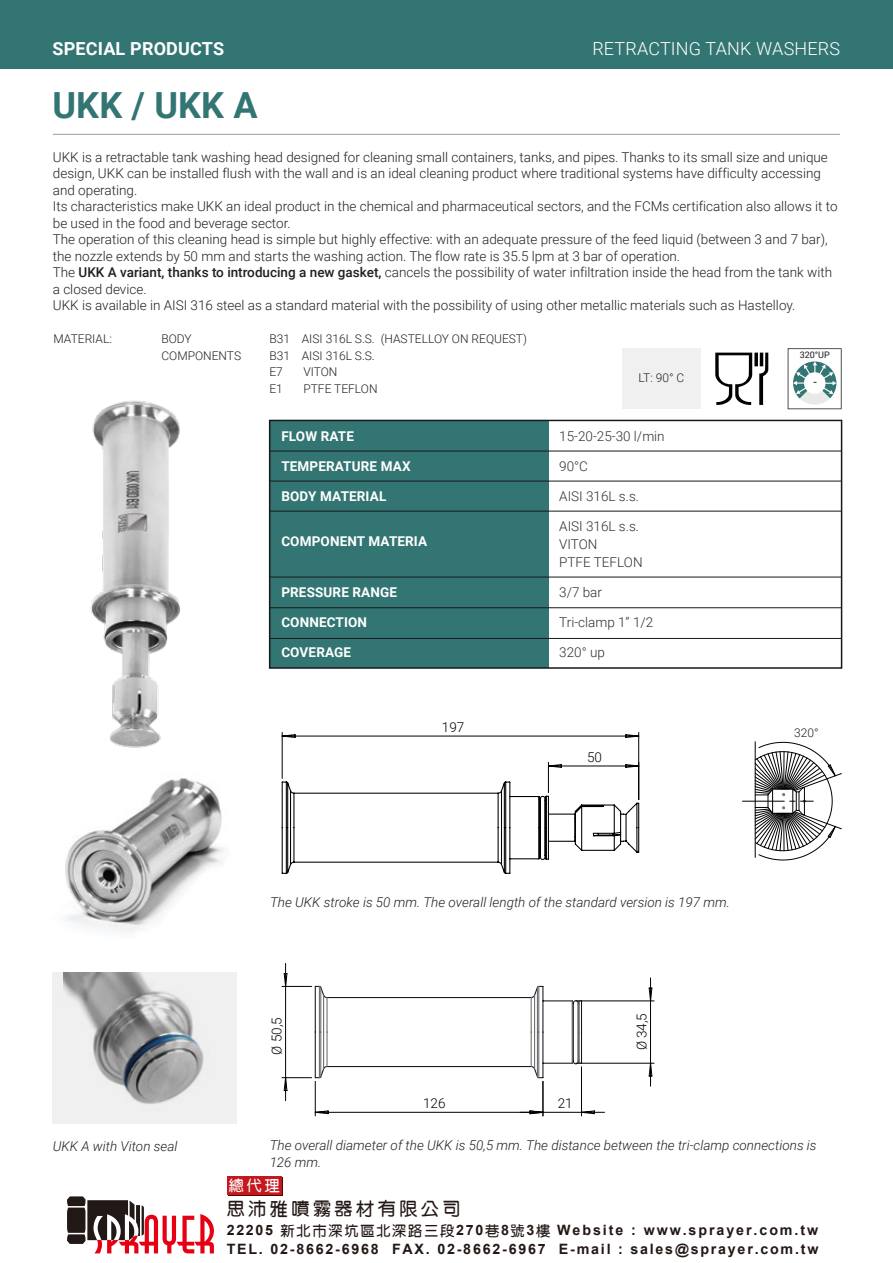
<style>
.page{position:relative;width:893px;height:1263px;background:#fff}
.page>*{position:absolute;margin:0;border:0;box-sizing:border-box;transform-origin:0 0}
.t1{font:700 36px "Roboto";letter-spacing:.005em;color:#327573}
.t2{font:300 18px "Roboto";letter-spacing:.01em;color:#fff}
.t3{font:700 18px "Roboto";letter-spacing:.01em;color:#fff}
.t4{font:18px "DF Yuan W7 WIN BF";letter-spacing:.2em;color:#221815}
.t5{font:15px "DF Yuan W7 WIN BF";color:#fff}
.t6{font:700 14.25px/19.5px "Arial";letter-spacing:.125em;color:#221815}
.t7{font:300 13.5px/16.5px "Roboto";color:#231f20}
.t8{font:italic 300 13.5px/16.5px "Roboto";color:#231f20}
.t9{font:300 13.5px/18px "Roboto";color:#2f2f2f}
.t10{font:700 13.5px "Roboto";letter-spacing:.01em;color:#fff}
.t11{font:300 13.5px "Roboto";color:#010101}
.t12{font:300 12px/16.5px "Roboto";color:#231f20}
.t13{font:12px "Roboto";color:#181c1f}
.t14{font:9px "Roboto";color:#181c1f}
.s1{font-weight:500}
.s2{font-family:"DF Yuan W7 WIN BF";font-weight:400}
</style>
<div class="page">
<div style="left:0;top:0;width:893px;height:68px;background:#327573"></div>
<img style="left:65px;top:778px;width:159px;height:153px">
<hr style="left:53px;top:134px;width:787px;height:1px;background:#9a9a9a">
<svg style="left:788px;top:348px;width:53px;height:61px"></svg>
<img style="left:90px;top:400px;width:90px;height:348px">
<svg style="left:742px;top:742px;width:100px;height:119px"></svg>
<div style="left:270px;top:420px;width:279px;height:248px;background:#327573"></div>
<div style="left:269px;top:420px;width:573px;height:249px;border:2px solid #18171c"></div>
<hr style="left:270px;top:577px;width:571px;height:1px;background:#18171c">
<hr style="left:270px;top:638px;width:571px;height:1px;background:#18171c">
<hr style="left:270px;top:451px;width:571px;height:1px;background:#18171c">
<hr style="left:270px;top:481px;width:571px;height:1px;background:#18171c">
<hr style="left:270px;top:511px;width:571px;height:1px;background:#18171c">
<hr style="left:270px;top:607px;width:571px;height:1px;background:#18171c">
<svg style="left:281px;top:732px;width:359px;height:142px"></svg>
<svg style="left:281px;top:963px;width:374px;height:138px"></svg>
<svg style="left:314px;top:985px;width:291px;height:132px"></svg>
<svg style="left:715px;top:353px;width:53px;height:52px"></svg>
<div style="left:622px;top:349px;width:79px;height:60px;background:#f1f0f0"></div>
<div style="left:53px;top:973px;width:184px;height:151px;background:#f1f0f0"></div>
<img style="left:63px;top:973px;width:141px;height:131px">
<div style="left:228px;top:1177px;width:55px;height:19px;background:#c5171e"></div>
<div style="left:227px;top:1176px;width:55px;height:18px;background:#c5171e"></div>
<svg style="left:67px;top:1196px;width:147px;height:57px"></svg>
<h2 class="t3" style="left:52px;top:36px;width:173px">SPECIAL PRODUCTS</h2>
<h1 class="t1" style="left:52px;top:80px;width:207px">UKK / UKK A</h1>
<h2 class="t2" style="left:592px;top:36px;width:249px">RETRACTING TANK WASHERS</h2>
<p class="t7" style="left:53px;top:148px;width:786px">UKK is a retractable tank washing head designed for cleaning small containers, tanks, and pipes. Thanks to its small size and unique design, UKK can be installed flush with the wall and is an ideal cleaning product where traditional systems have difficulty accessing and operating.<br>Its characteristics make UKK an ideal product in the chemical and pharmaceutical sectors, and the FCMs certification also allows it to be used in the food and beverage sector.<br>The operation of this cleaning head is simple but highly effective: with an adequate pressure of the feed liquid (between 3 and 7 bar), the nozzle extends by 50 mm and starts the washing action. The flow rate is 35.5 lpm at 3 bar of operation.<br>The <span class="s1">UKK A variant, thanks to introducing a new gasket,</span> cancels the possibility of water infiltration inside the head from the tank with a closed device.<br>UKK is available in AISI 316 steel as a standard material with the possibility of using other metallic materials such as Hastelloy.</p>
<p class="t12" style="left:53px;top:331px;width:60px">MATERIAL:</p>
<p class="t12" style="left:161px;top:331px;width:32px">BODY</p>
<p class="t12" style="left:269px;top:331px;width:259px">B31 AISI 316L S.S. (HASTELLOY ON REQUEST)</p>
<p class="t12" style="left:161px;top:347px;width:81px">COMPONENTS</p>
<p class="t12" style="left:269px;top:347px;width:107px">B31 AISI 316L S.S.<br>E7</p>
<p class="t12" style="left:303px;top:364px;width:36px">VITON</p>
<p class="t12" style="left:269px;top:380px;width:15px">E1</p>
<p class="t12" style="left:303px;top:380px;width:76px">PTFE TEFLON</p>
<p class="t10" style="left:281px;top:427px;width:74px">FLOW RATE</p>
<p class="t10" style="left:281px;top:457px;width:131px">TEMPERATURE MAX</p>
<p class="t10" style="left:281px;top:487px;width:106px">BODY MATERIAL</p>
<p class="t10" style="left:281px;top:532px;width:147px">COMPONENT MATERIA</p>
<p class="t10" style="left:281px;top:583px;width:117px">PRESSURE RANGE</p>
<p class="t10" style="left:281px;top:613px;width:87px">CONNECTION</p>
<p class="t10" style="left:281px;top:643px;width:71px">COVERAGE</p>
<p class="t11" style="left:442px;top:718px;width:24px">197</p>
<p class="t12" style="left:638px;top:369px;width:47px">LT: 90° C</p>
<p class="t9" style="left:559px;top:427px;width:107px">15-20-25-30 l/min</p>
<p class="t9" style="left:559px;top:457px;width:30px">90°C</p>
<p class="t9" style="left:559px;top:487px;width:81px">AISI 316L s.s.</p>
<p class="t9" style="left:559px;top:517px;width:85px">AISI 316L s.s.<br>VITON<br>PTFE TEFLON</p>
<p class="t9" style="left:559px;top:583px;width:44px">3/7 bar</p>
<p class="t9" style="left:559px;top:613px;width:96px">Tri-clamp 1” 1/2</p>
<p class="t9" style="left:559px;top:643px;width:47px">320° up</p>
<p class="t11" style="left:587px;top:748px;width:16px">50</p>
<p class="t8" style="left:270px;top:893px;width:461px">The UKK stroke is 50 mm. The overall length of the standard version is 197 mm.</p>
<p class="t11" style="left:267px;top:1055px;width:39px;rotate:-90deg">Ø 50,5</p>
<p class="t11" style="left:632px;top:1050px;width:39px;rotate:-90deg">Ø 34,5</p>
<p class="t14" style="left:800px;top:349px;width:32px">320°UP</p>
<p class="t13" style="left:813px;top:373px;width:5px">-</p>
<p class="t12" style="left:794px;top:724px;width:26px">320°</p>
<p class="t8" style="left:53px;top:1137px;width:126px">UKK A with Viton seal</p>
<p class="t11" style="left:423px;top:1094px;width:24px">126</p>
<p class="t11" style="left:558px;top:1094px;width:16px">21</p>
<p class="t8" style="left:270px;top:1137px;width:548px">The overall diameter of the UKK is 50,5 mm. The distance between the tri-clamp connections is<br>126 mm.</p>
<p class="t5" style="left:229px;top:1178px;width:52px">總代理</p>
<h2 class="t4" style="left:227px;top:1199px;width:235px">思沛雅噴霧器材有限公司</h2>
<p class="t6" style="left:227px;top:1220px;width:593px">22205 <span class="s2">新北市深坑區北深路三段</span>270<span class="s2">巷</span>8<span class="s2">號</span>3<span class="s2">樓</span> Website : www.sprayer.com.tw<br>TEL. 02-8662-6968 FAX. 02-8662-6967 E-mail : sales@sprayer.com.tw</p>
</div>
